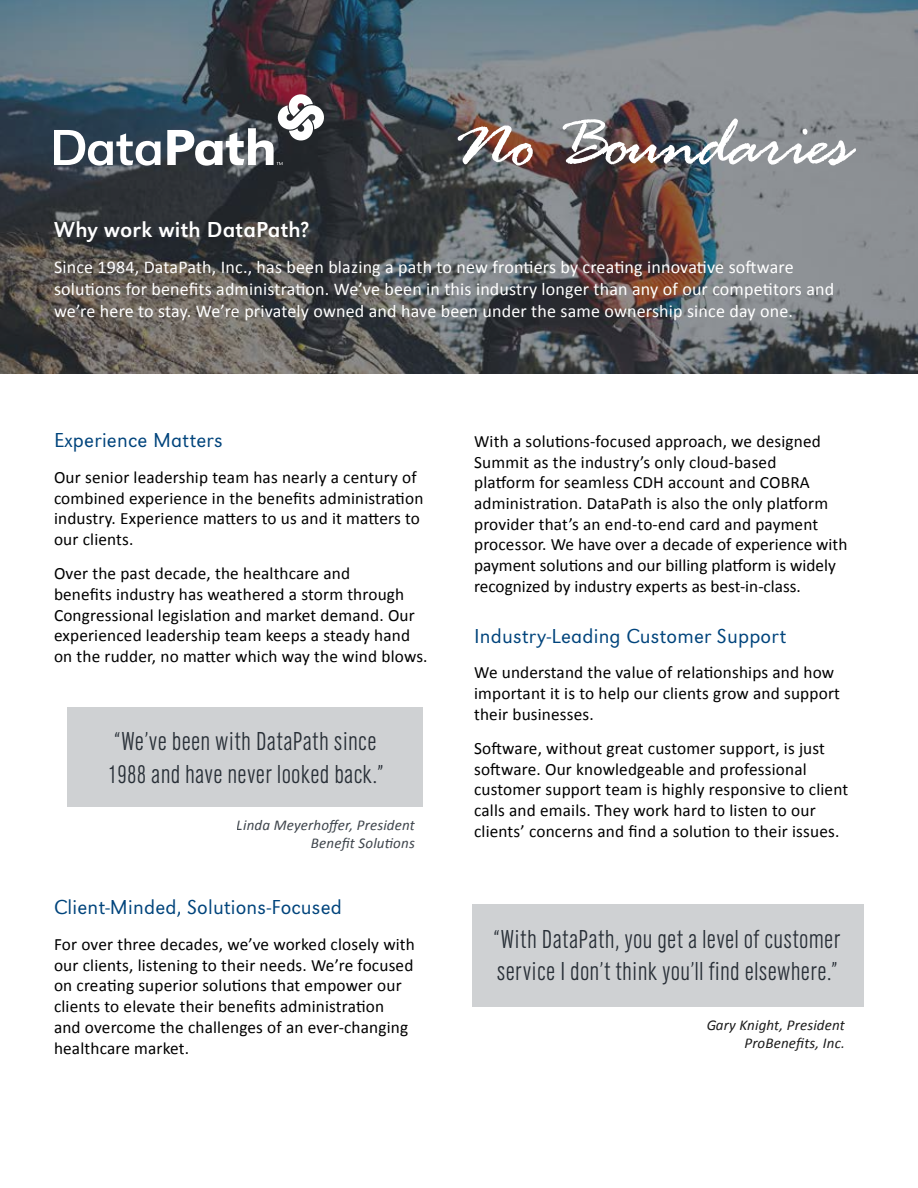
<style>
.page{position:relative;width:918px;height:1188px;background:#fff}
.page>*{position:absolute;margin:0;border:0;box-sizing:border-box;transform-origin:0 0}
.t1{font:300 27px/32.4px "URW Grotesk Con E";letter-spacing:.01em;color:#282f37}
.t2{font:22.5px "URW Grotesk";letter-spacing:.01em;color:#fff}
.t3{font:300 21px "URW Grotesk";letter-spacing:.01em;color:#00447c}
.t4{font:18px/21.6px "Calibri";letter-spacing:.01em;color:#fff}
.t5{font:17.25px/20.7px "Calibri";letter-spacing:.01em;color:#000}
.t6{font:italic 15px/18px "Calibri";letter-spacing:.01em;color:#282f37;text-align:right}
.t7{font:italic 15px/18px "Calibri";letter-spacing:.01em;color:#000;text-align:right}
</style>
<div class="page">
<svg style="left:0;top:0;width:918px;height:374px;background:#5b6064"></svg>
<svg style="left:54px;top:130px;width:107px;height:36px"></svg>
<svg style="left:167px;top:93px;width:158px;height:73px"></svg>
<div style="left:68px;top:707px;width:355px;height:100px;background:#cfd1d3"></div>
<svg style="left:458px;top:126px;width:75px;height:40px"></svg>
<svg style="left:563px;top:118px;width:293px;height:47px"></svg>
<div style="left:472px;top:904px;width:392px;height:103px;background:#cfd1d3"></div>
<h2 class="t2" style="left:54px;top:216px;width:257px">Why work with DataPath?</h2>
<p class="t4" style="left:54px;top:256px;width:782px">Since 1984, DataPath, Inc., has been blazing a path to new frontiers by creating innovative software solutions for benefits administration. We’ve been in this industry longer than any of our competitors and we’re here to stay. We’re privately owned and have been under the same ownership since day one.</p>
<p class="t3" style="left:54px;top:428px;width:170px">Experience Matters</p>
<p class="t5" style="left:54px;top:466px;width:371px">Our senior leadership team has nearly a century of combined experience in the benefits administration industry. Experience matters to us and it matters to our clients.</p>
<p class="t5" style="left:54px;top:563px;width:375px">Over the past decade, the healthcare and<br>benefits industry has weathered a storm through Congressional legislation and market demand. Our experienced leadership team keeps a steady hand on the rudder, no matter which way the wind blows.</p>
<h1 class="t1" style="left:108px;top:725px;width:277px">“We’ve been with DataPath since<br>1988 and have never looked back.”</h1>
<p class="t6" style="left:237px;top:816px;width:180px">Linda Meyerhoffer, President<br>Benefit Solutions</p>
<p class="t3" style="left:54px;top:895px;width:289px">Client-Minded, Solutions-Focused</p>
<p class="t5" style="left:54px;top:933px;width:363px">For over three decades, we’ve worked closely with our clients, listening to their needs. We’re focused on creating superior solutions that empower our clients to elevate their benefits administration and overcome the challenges of an ever-changing healthcare market.</p>
<p class="t5" style="left:474px;top:430px;width:375px">With a solutions-focused approach, we designed Summit as the industry’s only cloud-based<br>platform for seamless CDH account and COBRA administration. DataPath is also the only platform provider that’s an end-to-end card and payment processor. We have over a decade of experience with payment solutions and our billing platform is widely recognized by industry experts as best-in-class.</p>
<p class="t3" style="left:474px;top:624px;width:314px">Industry-Leading Customer Support</p>
<p class="t5" style="left:474px;top:662px;width:367px">We understand the value of relationships and how important it is to help our clients grow and support their businesses.</p>
<p class="t5" style="left:474px;top:737px;width:376px">Software, without great customer support, is just software. Our knowledgeable and professional customer support team is highly responsive to client calls and emails. They work hard to listen to our clients’ concerns and find a solution to their issues.</p>
<h1 class="t1" style="left:494px;top:923px;width:348px">“With DataPath, you get a level of customer service I don’t think you’ll find elsewhere.”</h1>
<p class="t7" style="left:706px;top:1015px;width:140px">Gary Knight, President<br>ProBenefits, Inc.</p>
</div>
